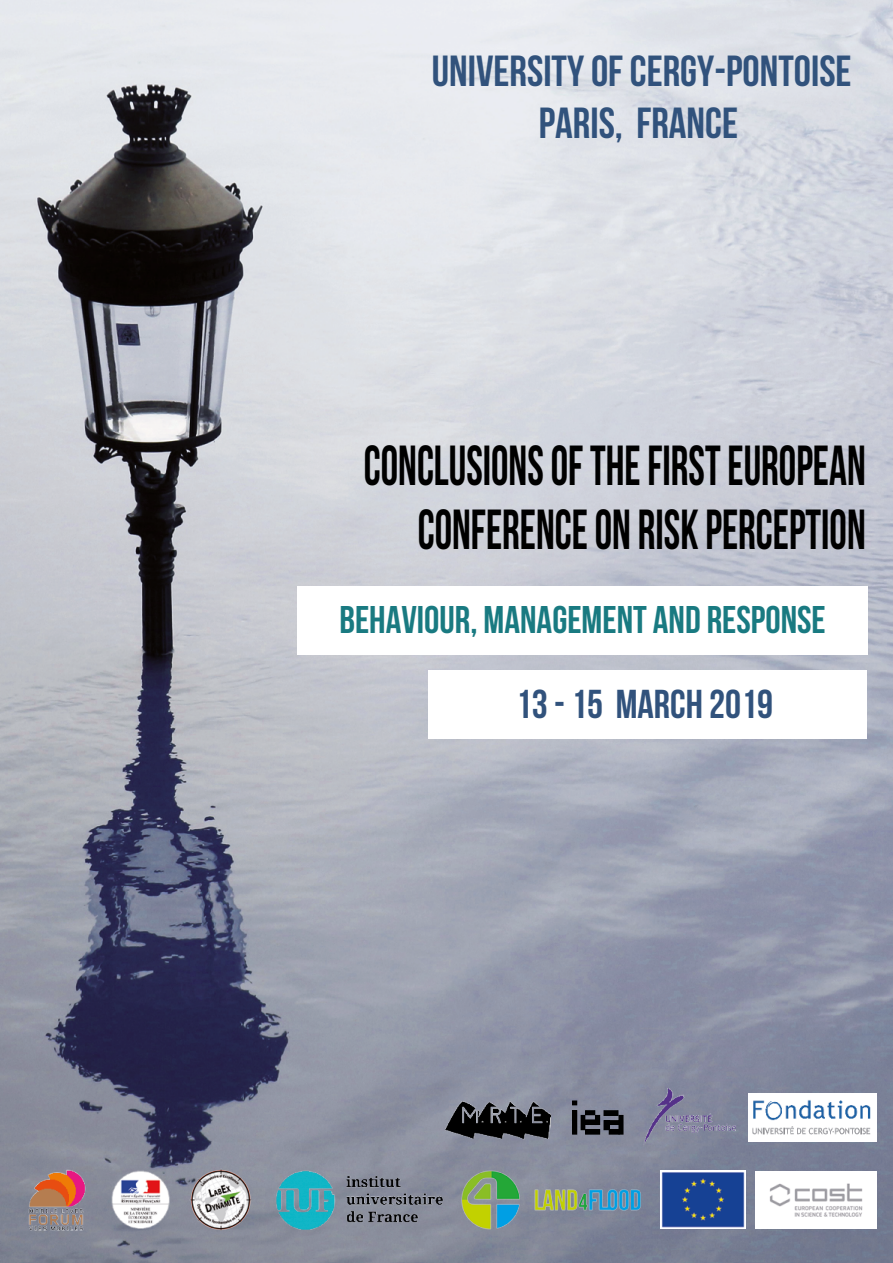
<style>
.page{position:relative;width:893px;height:1263px;background:#fff}
.page>*{position:absolute;margin:0;border:0;box-sizing:border-box;transform-origin:0 0}
.t1{font:56.4px "Bebas Neue";color:#000;scale:.78 1}
.t2{font:43.5px/52.2px "Bebas Neue";color:#31527c;text-align:center}
.t3{font:40.35px "Bebas Neue";color:#31527c}
.t4{font:38.55px "Bebas Neue";color:#197a81}
</style>
<div class="page">
<img style="left:0;top:0;width:893px;height:1263px">
<div style="left:297px;top:586px;width:571px;height:68px;background:#fff"></div>
<div style="left:428px;top:670px;width:439px;height:68px;background:#fff"></div>
<img style="left:108px;top:1167px;width:65px;height:65px">
<hr style="left:573px;top:1111px;width:4px;height:23px;background:#000">
<div style="left:572px;top:1110px;width:5px;height:24px;border:1px solid #000"></div>
<svg style="left:572px;top:1100px;width:5px;height:5px"></svg>
<div style="left:585px;top:1110px;width:10px;height:5px;border:1px solid #000"></div>
<div style="left:581px;top:1115px;width:4px;height:15px;border:1px solid #000"></div>
<div style="left:595px;top:1115px;width:5px;height:9px;background:#000"></div>
<div style="left:595px;top:1115px;width:5px;height:10px;border:1px solid #000"></div>
<hr style="left:585px;top:1120px;width:10px;height:4px;background:#000">
<div style="left:584px;top:1119px;width:12px;height:6px;border:1px solid #000"></div>
<hr style="left:586px;top:1130px;width:14px;height:4px;background:#000">
<div style="left:585px;top:1129px;width:15px;height:5px;border:1px solid #000"></div>
<hr style="left:604px;top:1111px;width:14px;height:4px;background:#000">
<div style="left:603px;top:1110px;width:15px;height:6px;border:1px solid #000"></div>
<hr style="left:619px;top:1115px;width:4px;height:19px;background:#000">
<div style="left:618px;top:1115px;width:5px;height:19px;border:1px solid #000"></div>
<hr style="left:609px;top:1130px;width:10px;height:4px;background:#000">
<div style="left:609px;top:1129px;width:11px;height:5px;border:1px solid #000"></div>
<div style="left:604px;top:1121px;width:5px;height:9px;background:#000"></div>
<div style="left:603px;top:1120px;width:7px;height:10px;border:1px solid #000"></div>
<div style="left:609px;top:1120px;width:11px;height:5px;border:1px solid #000"></div>
<img style="left:22px;top:1163px;width:68px;height:73px">
<img style="left:190px;top:1169px;width:62px;height:61px">
<img style="left:643px;top:1088px;width:92px;height:58px">
<img style="left:267px;top:1134px;width:185px;height:129px">
<img style="left:435px;top:1146px;width:232px;height:107px">
<img style="left:749px;top:1093px;width:128px;height:49px">
<img style="left:446px;top:1102px;width:105px;height:55px">
<img style="left:755px;top:1171px;width:121px;height:57px">
<img style="left:660px;top:1171px;width:85px;height:58px">
<p class="t2" style="left:432px;top:44px;width:421px">UNIVERSITY OF CERGY-PONTOISE<br>PARIS, FRANCE</p>
<p class="t1" style="left:364px;top:435px;width:645px">CONCLUSIONS OF THE FIRST EUROPEAN</p>
<p class="t1" style="left:418px;top:498px;width:576px">CONFERENCE ON RISK PERCEPTION</p>
<p class="t4" style="left:339px;top:599px;width:488px">BEHAVIOUR, MANAGEMENT AND RESPONSE</p>
<p class="t3" style="left:516px;top:682px;width:258px">13 - 15 MARCH 2019</p>
</div>
